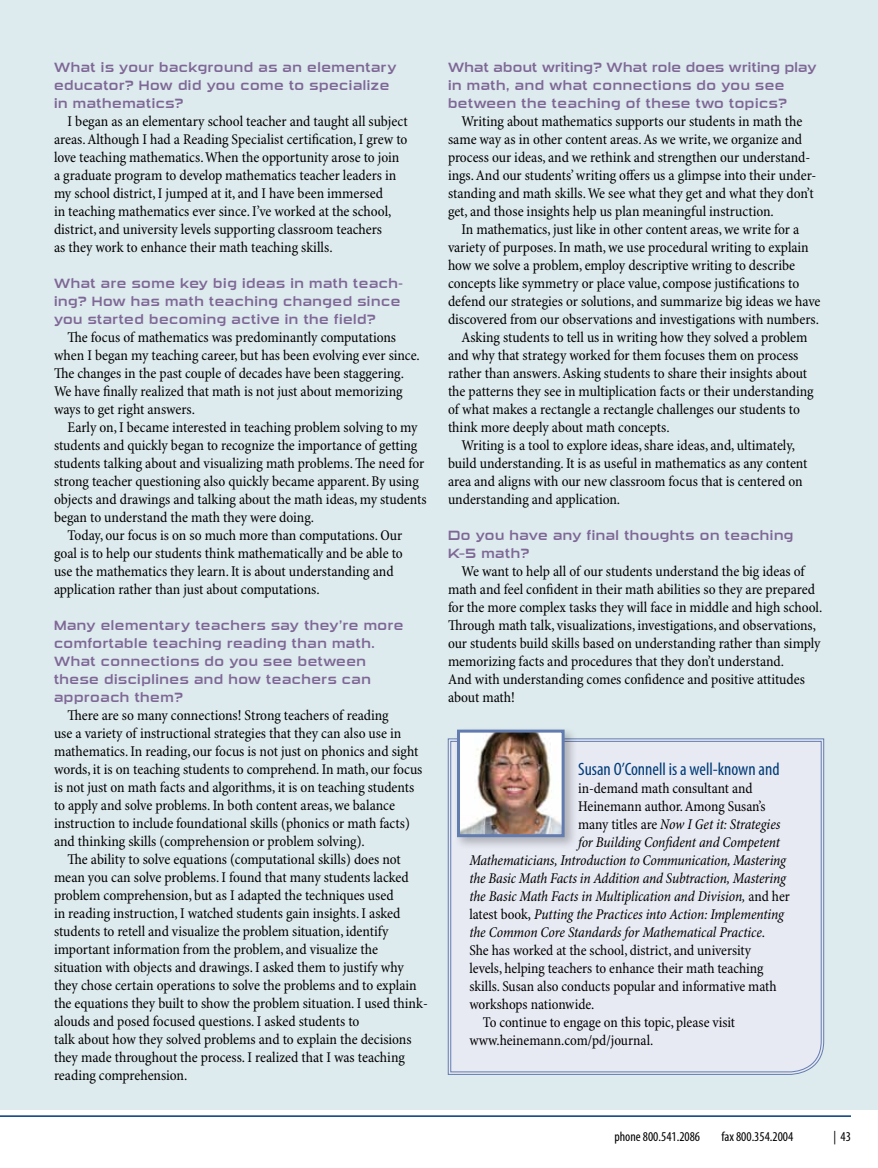
<style>
.page{position:relative;width:878px;height:1168px;background:#fff}
.page>*{position:absolute;margin:0;border:0;box-sizing:border-box;transform-origin:0 0}
.t1{font:condensed 18px "Myriad Pro";color:#003c77}
.t2{font:condensed 15px/18px "Minion Pro";letter-spacing:-.005em;color:#000}
.t3{font:italic condensed 15px "Minion Pro";letter-spacing:-.01em;color:#000}
.t4{font:13.5px/18px "Sui Generis Rg";letter-spacing:.04em;color:#7e6795}
.t5{font:condensed 13.5px "Myriad Pro";color:#000}
.s1{font-style:normal}
</style>
<div class="page">
<hr style="left:0;top:1115px;width:850px;height:2px;background:#003c77">
<div style="left:0;top:0;width:878px;height:1109px;background:#ddeaee"></div>
<svg style="left:447px;top:738px;width:377px;height:337px"></svg>
<div style="left:450px;top:741px;width:371px;height:331px;background:#e7e9f3"></div>
<div style="left:453px;top:726px;width:124px;height:124px;background:#000;opacity:.25"></div>
<img style="left:461px;top:733px;width:99px;height:100px">
<div style="left:457px;top:729px;width:107px;height:108px;border:3px solid #637caf"></div>
<p class="t4" style="left:54px;top:58px;width:344px">What is your background as an elementary educator? How did you come to specialize in mathematics?</p>
<p class="t2" style="left:54px;top:113px;width:355px;text-indent:14px">I began as an elementary school teacher and taught all subject areas. Although I had a Reading Specialist certification, I grew to love teaching mathematics. When the opportunity arose to join a graduate program to develop mathematics teacher leaders in my school district, I jumped at it, and I have been immersed<br>in teaching mathematics ever since. I’ve worked at the school, district, and university levels supporting classroom teachers<br>as they work to enhance their math teaching skills.</p>
<p class="t4" style="left:54px;top:274px;width:350px">What are some key big ideas in math teach&shy;ing? How has math teaching changed since you started becoming active in the field?</p>
<p class="t2" style="left:54px;top:329px;width:367px;text-indent:14px">The focus of mathematics was predominantly computations when I began my teaching career, but has been evolving ever since.<br>The changes in the past couple of decades have been staggering.<br>We have finally realized that math is not just about memorizing ways to get right answers.</p>
<p class="t2" style="left:68px;top:419px;width:351px">Early on, I became interested in teaching problem solving to my</p>
<p class="t2" style="left:54px;top:437px;width:365px">students and quickly began to recognize the importance of getting</p>
<p class="t2" style="left:54px;top:455px;width:372px">students talking about and visualizing math problems. The need for</p>
<p class="t2" style="left:54px;top:473px;width:366px">strong teacher questioning also quickly became apparent. By using</p>
<p class="t2" style="left:54px;top:491px;width:374px">objects and drawings and talking about the math ideas, my students</p>
<p class="t2" style="left:54px;top:509px;width:262px">began to understand the math they were doing.</p>
<p class="t2" style="left:68px;top:527px;width:336px">Today, our focus is on so much more than computations. Our</p>
<p class="t2" style="left:54px;top:545px;width:350px">goal is to help our students think mathematically and be able to</p>
<p class="t2" style="left:54px;top:563px;width:341px">use the mathematics they learn. It is about understanding and</p>
<p class="t2" style="left:54px;top:581px;width:267px">application rather than just about computations.</p>
<p class="t4" style="left:54px;top:616px;width:351px">Many elementary teachers say they’re more comfortable teaching reading than math.<br>What connections do you see between these disciplines and how teachers can approach them?</p>
<p class="t2" style="left:54px;top:707px;width:370px;text-indent:14px">There are so many connections! Strong teachers of reading<br>use a variety of instructional strategies that they can also use in mathematics. In reading, our focus is not just on phonics and sight words, it is on teaching students to comprehend. In math, our focus is not just on math facts and algorithms, it is on teaching students to apply and solve problems. In both content areas, we balance instruction to include foundational skills (phonics or math facts) and thinking skills (comprehension or problem solving).</p>
<p class="t2" style="left:54px;top:851px;width:375px;text-indent:14px">The ability to solve equations (computational skills) does not mean you can solve problems. I found that many students lacked problem comprehension, but as I adapted the techniques used<br>in reading instruction, I watched students gain insights. I asked students to retell and visualize the problem situation, identify important information from the problem, and visualize the situation with objects and drawings. I asked them to justify why they chose certain operations to solve the problems and to explain the equations they built to show the problem situation. I used think&shy;alouds and posed focused questions. I asked students to<br>talk about how they solved problems and to explain the decisions they made throughout the process. I realized that I was teaching reading comprehension.</p>
<p class="t4" style="left:448px;top:58px;width:370px">What about writing? What role does writing play in math, and what connections do you see between the teaching of these two topics?</p>
<p class="t2" style="left:448px;top:113px;width:370px;text-indent:14px">Writing about mathematics supports our students in math the same way as in other content areas. As we write, we organize and process our ideas, and we rethink and strengthen our understand&shy;ings. And our students’ writing offers us a glimpse into their under&shy;standing and math skills. We see what they get and what they don’t get, and those insights help us plan meaningful instruction.</p>
<p class="t2" style="left:461px;top:221px;width:339px">In mathematics, just like in other content areas, we write for a</p>
<p class="t2" style="left:448px;top:239px;width:362px">variety of purposes. In math, we use procedural writing to explain</p>
<p class="t2" style="left:448px;top:257px;width:349px">how we solve a problem, employ descriptive writing to describe</p>
<p class="t2" style="left:448px;top:275px;width:353px">concepts like symmetry or place value, compose justifications to</p>
<p class="t2" style="left:448px;top:293px;width:374px">defend our strategies or solutions, and summarize big ideas we have</p>
<p class="t2" style="left:448px;top:311px;width:372px">discovered from our observations and investigations with numbers.</p>
<p class="t2" style="left:461px;top:329px;width:347px">Asking students to tell us in writing how they solved a problem</p>
<p class="t2" style="left:448px;top:347px;width:352px">and why that strategy worked for them focuses them on process</p>
<p class="t2" style="left:448px;top:365px;width:361px">rather than answers. Asking students to share their insights about</p>
<p class="t2" style="left:448px;top:383px;width:367px">the patterns they see in multiplication facts or their understanding</p>
<p class="t2" style="left:448px;top:401px;width:353px">of what makes a rectangle a rectangle challenges our students to</p>
<p class="t2" style="left:448px;top:419px;width:223px">think more deeply about math concepts.</p>
<p class="t2" style="left:461px;top:437px;width:335px">Writing is a tool to explore ideas, share ideas, and, ultimately,</p>
<p class="t2" style="left:448px;top:455px;width:361px">build understanding. It is as useful in mathematics as any content</p>
<p class="t2" style="left:448px;top:473px;width:356px">area and aligns with our new classroom focus that is centered on</p>
<p class="t2" style="left:448px;top:491px;width:174px">understanding and application.</p>
<p class="t4" style="left:448px;top:526px;width:347px">Do you have any final thoughts on teaching<br>K–5 math?</p>
<p class="t2" style="left:448px;top:563px;width:376px;text-indent:14px">We want to help all of our students understand the big ideas of math and feel confident in their math abilities so they are prepared for the more complex tasks they will face in middle and high school.<br>Through math talk, visualizations, investigations, and observations, our students build skills based on understanding rather than simply memorizing facts and procedures that they don’t understand.<br>And with understanding comes confidence and positive attitudes about math!</p>
<p class="t1" style="left:578px;top:759px;width:203px">Susan O’Connell is a well-known and</p>
<p class="t2" style="left:578px;top:780px;width:176px">in-demand math consultant and</p>
<p class="t2" style="left:578px;top:798px;width:189px">Heinemann author. Among Susan’s</p>
<p class="t3" style="left:578px;top:815px;width:204px"><span class="s1">many titles are</span> Now I Get it: Strategies</p>
<p class="t3" style="left:578px;top:833px;width:203px">for Building Confident and Competent</p>
<p class="t3" style="left:469px;top:851px;width:318px">Mathematicians, Introduction to Communication, Mastering</p>
<p class="t3" style="left:469px;top:869px;width:318px">the Basic Math Facts in Addition and Subtraction, Mastering</p>
<p class="t3" style="left:469px;top:887px;width:322px">the Basic Math Facts in Multiplication and Division, <span class="s1">and her</span></p>
<p class="t3" style="left:469px;top:905px;width:316px"><span class="s1">latest book,</span> Putting the Practices into Action: Implementing</p>
<p class="t3" style="left:469px;top:923px;width:297px">the Common Core Standards for Mathematical Practice<span class="s1">.</span></p>
<p class="t2" style="left:469px;top:942px;width:283px">She has worked at the school, district, and university</p>
<p class="t2" style="left:469px;top:960px;width:296px">levels, helping teachers to enhance their math teaching</p>
<p class="t2" style="left:469px;top:978px;width:309px">skills. Susan also conducts popular and informative math</p>
<p class="t2" style="left:469px;top:996px;width:126px">workshops nationwide.</p>
<p class="t2" style="left:483px;top:1014px;width:254px">To continue to engage on this topic, please visit</p>
<p class="t2" style="left:469px;top:1032px;width:185px">www.heinemann.com/pd/journal.</p>
<p class="t5" style="left:614px;top:1129px;width:87px">phone 800.541.2086</p>
<p class="t5" style="left:721px;top:1129px;width:73px">fax 800.354.2004</p>
<p class="t5" style="left:833px;top:1129px;width:19px">| 43</p>
</div>
